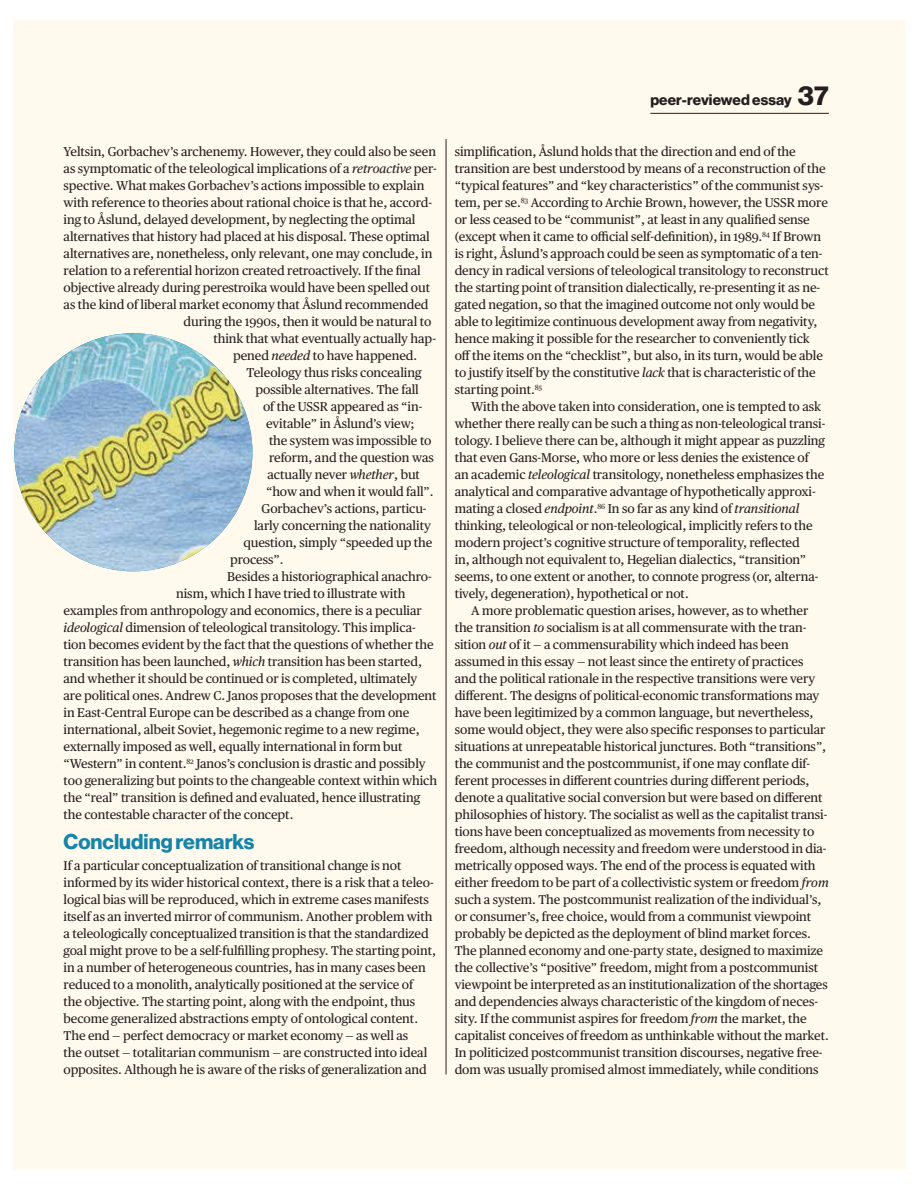
<style>
.page{position:relative;width:918px;height:1188px;background:#fff}
.page>*{position:absolute;margin:0;border:0;box-sizing:border-box;transform-origin:0 0}
.t1{font:27px "N Haas Grotesk DS Pro 75 Bd";color:#231f20}
.t2{font:21px "N Haas Grotesk DS Pro 75 Bd";color:#1584aa}
.t3{font:15px "N Haas Grotesk DS Pro 75 Bd";letter-spacing:.005em;color:#231f20}
.t4{font:12.75px/17px "Publico Text";letter-spacing:-.005em;color:#231f20}
.s1{font-style:italic}
</style>
<div class="page">
<div style="left:13px;top:20px;width:892px;height:1148px;background:#fffaed"></div>
<hr style="left:650px;top:113px;width:179px;height:1px;background:#231f20">
<hr style="left:446px;top:139px;width:1px;height:935px;background:#231f20">
<img style="left:14px;top:333px;width:238px;height:238px;border-radius:50%">
<p class="t4" style="left:64px;top:144px;width:374px">Yeltsin, Gorbachev’s archenemy. However, they could also be seen</p>
<p class="t4" style="left:64px;top:161px;width:375px">as symptomatic of the teleological implications of a <span class="s1">retroactive</span> per-</p>
<p class="t4" style="left:64px;top:178px;width:362px">spective. What makes Gorbachev’s actions impossible to explain</p>
<p class="t4" style="left:64px;top:195px;width:370px">with reference to theories about rational choice is that he, accord-</p>
<p class="t4" style="left:64px;top:212px;width:353px">ing to Åslund, delayed development, by neglecting the optimal</p>
<p class="t4" style="left:64px;top:229px;width:368px">alternatives that history had placed at his disposal. These optimal</p>
<p class="t4" style="left:64px;top:246px;width:370px">alternatives are, nonetheless, only relevant, one may conclude, in</p>
<p class="t4" style="left:64px;top:263px;width:359px">relation to a referential horizon created retroactively. If the final</p>
<p class="t4" style="left:64px;top:280px;width:368px">objective already during perestroika would have been spelled out</p>
<p class="t4" style="left:64px;top:297px;width:366px">as the kind of liberal market economy that Åslund recommended</p>
<p class="t4" style="left:184px;top:314px;width:249px">during the 1990s, then it would be natural to</p>
<p class="t4" style="left:214px;top:331px;width:224px">think that what eventually actually hap-</p>
<p class="t4" style="left:233px;top:348px;width:186px">pened <span class="s1">needed</span> to have happened.</p>
<p class="t4" style="left:247px;top:365px;width:176px">Teleology thus risks concealing</p>
<p class="t4" style="left:256px;top:382px;width:165px">possible alternatives. The fall</p>
<p class="t4" style="left:263px;top:399px;width:161px">of the USSR appeared as “in-</p>
<p class="t4" style="left:266px;top:416px;width:150px">evitable” in Åslund’s view;</p>
<p class="t4" style="left:269px;top:433px;width:164px">the system was impossible to</p>
<p class="t4" style="left:269px;top:450px;width:166px">reform, and the question was</p>
<p class="t4" style="left:268px;top:467px;width:154px">actually never <span class="s1">whether</span>, but</p>
<p class="t4" style="left:266px;top:484px;width:169px">“how and when it would fall”.</p>
<p class="t4" style="left:262px;top:501px;width:166px">Gorbachev’s actions, particu-</p>
<p class="t4" style="left:254px;top:518px;width:178px">larly concerning the nationality</p>
<p class="t4" style="left:244px;top:535px;width:190px">question, simply “speeded up the</p>
<p class="t4" style="left:230px;top:552px;width:55px">process”.</p>
<p class="t4" style="left:227px;top:569px;width:206px">Besides a historiographical anachro-</p>
<p class="t4" style="left:176px;top:586px;width:231px">nism, which I have tried to illustrate with</p>
<p class="t4" style="left:64px;top:603px;width:360px">examples from anthropology and economics, there is a peculiar</p>
<p class="t4" style="left:64px;top:620px;width:354px"><span class="s1">ideological</span> dimension of teleological transitology. This implica-</p>
<p class="t4" style="left:64px;top:637px;width:372px">tion becomes evident by the fact that the questions of whether the</p>
<p class="t4" style="left:64px;top:654px;width:360px">transition has been launched, <span class="s1">which</span> transition has been started,</p>
<p class="t4" style="left:64px;top:671px;width:355px">and whether it should be continued or is completed, ultimately</p>
<p class="t4" style="left:64px;top:688px;width:375px">are political ones. Andrew C. Janos proposes that the development</p>
<p class="t4" style="left:64px;top:705px;width:348px">in East-Central Europe can be described as a change from one</p>
<p class="t4" style="left:64px;top:722px;width:358px">international, albeit Soviet, hegemonic regime to a new regime,</p>
<p class="t4" style="left:64px;top:739px;width:340px">externally imposed as well, equally international in form but</p>
<p class="t4" style="left:64px;top:756px;width:363px">“Western” in content.<sup>82</sup> Janos’s conclusion is drastic and possibly</p>
<p class="t4" style="left:64px;top:773px;width:375px">too generalizing but points to the changeable context within which</p>
<p class="t4" style="left:64px;top:790px;width:358px">the “real” transition is defined and evaluated, hence illustrating</p>
<p class="t4" style="left:64px;top:807px;width:231px">the contestable character of the concept.</p>
<h2 class="t2" style="left:64px;top:834px;width:192px">Concluding remarks</h2>
<p class="t4" style="left:64px;top:858px;width:374px">If a particular conceptualization of transitional change is not informed by its wider historical context, there is a risk that a teleo&shy;logical bias will be reproduced, which in extreme cases manifests itself as an inverted mirror of communism. Another problem with a teleologically conceptualized transition is that the standardized goal might prove to be a self-fulfilling prophesy. The starting point, in a number of heterogeneous countries, has in many cases been reduced to a monolith, analytically positioned at the service of<br>the objective. The starting point, along with the endpoint, thus become generalized abstractions empty of ontological content.<br>The end — perfect democracy or market economy — as well as<br>the outset — totalitarian communism — are constructed into ideal opposites. Although he is aware of the risks of generalization and</p>
<h1 class="t1" style="left:798px;top:86px;width:33px">37</h1>
<p class="t4" style="left:455px;top:144px;width:376px">simplification, Åslund holds that the direction and end of the transition are best understood by means of a reconstruction of the “typical features” and “key characteristics” of the communist sys&shy;tem, per se.<sup>83</sup> According to Archie Brown, however, the USSR more or less ceased to be “communist”, at least in any qualified sense (except when it came to official self-definition), in 1989.<sup>84</sup> If Brown is right, Åslund’s approach could be seen as symptomatic of a ten&shy;dency in radical versions of teleological transitology to reconstruct the starting point of transition dialectically, re-presenting it as ne&shy;gated negation, so that the imagined outcome not only would be able to legitimize continuous development away from negativity, hence making it possible for the researcher to conveniently tick off the items on the “checklist”, but also, in its turn, would be able to justify itself by the constitutive <span class="s1">lack</span> that is characteristic of the starting point.<sup>85</sup></p>
<p class="t4" style="left:455px;top:399px;width:372px;text-indent:17px">With the above taken into consideration, one is tempted to ask whether there really can be such a thing as non-teleological transi&shy;tology. I believe there can be, although it might appear as puzzling that even Gans-Morse, who more or less denies the existence of an academic <span class="s1">teleological</span> transitology, nonetheless emphasizes the analytical and comparative advantage of hypothetically approxi&shy;mating a closed <span class="s1">endpoint</span>.<sup>86</sup> In so far as any kind of <span class="s1">transitional </span>thinking, teleological or non-teleological, implicitly refers to the modern project’s cognitive structure of temporality, reflected<br>in, although not equivalent to, Hegelian dialectics, “transition” seems, to one extent or another, to connote progress (or, alterna&shy;tively, degeneration), hypothetical or not.</p>
<p class="t4" style="left:455px;top:603px;width:376px;text-indent:16px">A more problematic question arises, however, as to whether the transition <span class="s1">to</span> socialism is at all commensurate with the tran&shy;sition <span class="s1">out</span> of it — a commensurability which indeed has been assumed in this essay — not least since the entirety of practices<br>and the political rationale in the respective transitions were very different. The designs of political-economic transformations may have been legitimized by a common language, but nevertheless, some would object, they were also specific responses to particular situations at unrepeatable historical junctures. Both “transitions”, the communist and the postcommunist, if one may conflate dif&shy;ferent processes in different countries during different periods, denote a qualitative social conversion but were based on different philosophies of history. The socialist as well as the capitalist transi&shy;tions have been conceptualized as movements from necessity to freedom, although necessity and freedom were understood in dia&shy;metrically opposed ways. The end of the process is equated with either freedom to be part of a collectivistic system or freedom <span class="s1">from </span>such a system. The postcommunist realization of the individual’s, or consumer’s, free choice, would from a communist viewpoint probably be depicted as the deployment of blind market forces.<br>The planned economy and one-party state, designed to maximize the collective’s “positive” freedom, might from a postcommunist viewpoint be interpreted as an institutionalization of the shortages and dependencies always characteristic of the kingdom of neces&shy;sity. If the communist aspires for freedom <span class="s1">from</span> the market, the capitalist conceives of freedom as unthinkable without the market.<br>In politicized postcommunist transition discourses, negative free&shy;dom was usually promised almost immediately, while conditions</p>
<p class="t3" style="left:650px;top:94px;width:143px">peer-reviewed essay</p>
</div>
